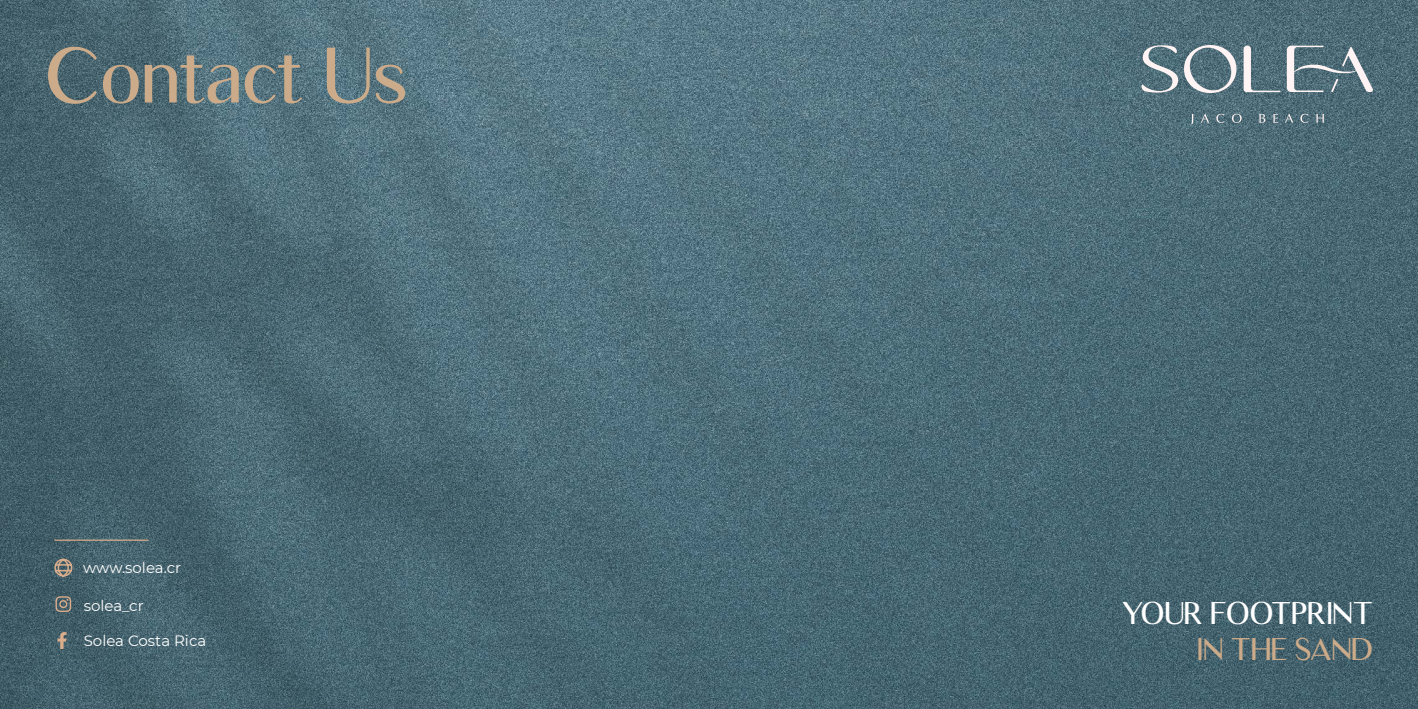
<style>
.page{position:relative;width:1418px;height:709px;background:#fff}
.page>*{position:absolute;margin:0;border:0;box-sizing:border-box;transform-origin:0 0}
.t1{font:75px "Luxia";color:#ccab8a}
.t2{font:30px "Luxia";color:#fff}
.t3{font:30px "Luxia";color:#ccab8a}
.t4{font:15px "Montserrat";color:#fff}
</style>
<div class="page">
<img style="left:0;top:0;width:1417px;height:709px">
<hr style="left:55px;top:539px;width:93px;height:2px;background:#d8ad8c">
<svg style="left:54px;top:557px;width:19px;height:21px"></svg>
<svg style="left:1243px;top:46px;width:37px;height:46px"></svg>
<svg style="left:1141px;top:45px;width:95px;height:48px"></svg>
<svg style="left:1286px;top:46px;width:86px;height:46px"></svg>
<svg style="left:1190px;top:114px;width:3px;height:10px"></svg>
<svg style="left:1200px;top:114px;width:9px;height:9px"></svg>
<svg style="left:1216px;top:114px;width:8px;height:9px"></svg>
<svg style="left:1231px;top:114px;width:10px;height:9px"></svg>
<svg style="left:1259px;top:114px;width:6px;height:9px"></svg>
<svg style="left:1273px;top:114px;width:4px;height:9px"></svg>
<svg style="left:1284px;top:114px;width:9px;height:9px"></svg>
<svg style="left:1300px;top:114px;width:8px;height:9px"></svg>
<svg style="left:1316px;top:114px;width:7px;height:9px"></svg>
<svg style="left:55px;top:596px;width:16px;height:16px"></svg>
<svg style="left:58px;top:632px;width:9px;height:17px"></svg>
<h1 class="t1" style="left:45px;top:29px;width:365px">Contact Us</h1>
<p class="t4" style="left:83px;top:557px;width:99px">www.solea.cr</p>
<p class="t4" style="left:84px;top:595px;width:61px">solea_cr</p>
<p class="t4" style="left:84px;top:630px;width:124px">Solea Costa Rica</p>
<h2 class="t2" style="left:1121px;top:594px;width:253px">YOUR FOOTPRINT</h2>
<h2 class="t3" style="left:1196px;top:630px;width:177px">IN THE SAND</h2>
</div>
